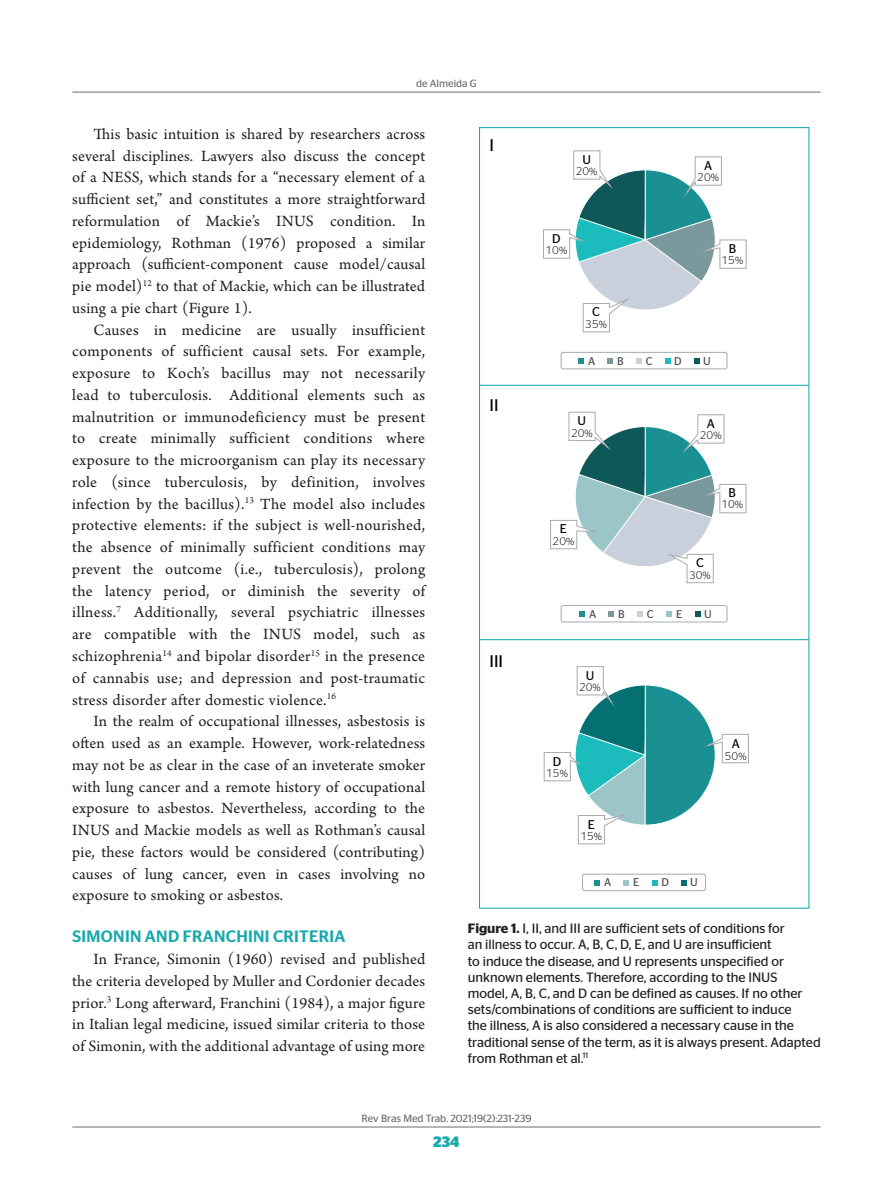
<style>
.page{position:relative;width:893px;height:1191px;background:#fff}
.page>*{position:absolute;margin:0;border:0;box-sizing:border-box;transform-origin:0 0}
.t1{font:16.8px "Stag Sans";color:#040503}
.t2{font:16.5px/21.8px "Arno Pro";letter-spacing:.01em;color:#231f20;text-align:justify}
.t3{font:500 16.5px "Stag Sans";letter-spacing:.02em;color:#19a9ac}
.t4{font:700 15px "Stag Sans";color:#19a9ac}
.t5{font:13.5px/16.2px "Stag Sans";color:#231f20}
.t6{font:12.6px "Stag Sans";color:#040503}
.t7{font:300 11.25px "Stag Sans";color:#040503}
.t8{font:11.25px "Stag Sans";color:#4b4b4d}
.t9{font:10.5px "Stag Sans";color:#6c6d70}
.s1{font-family:"Koz Go Pro";font-size:9.75px}
.s2{font-weight:600}
</style>
<div class="page">
<hr style="left:72px;top:1126px;width:749px;height:1px;background:#6c6d70">
<hr style="left:72px;top:92px;width:749px;height:1px;background:#6c6d70">
<svg style="left:560px;top:352px;width:168px;height:539px"></svg>
<svg style="left:578px;top:358px;width:6px;height:6px"></svg>
<svg style="left:607px;top:358px;width:6px;height:6px"></svg>
<svg style="left:636px;top:358px;width:6px;height:6px"></svg>
<svg style="left:665px;top:358px;width:6px;height:6px"></svg>
<svg style="left:694px;top:358px;width:5px;height:6px"></svg>
<svg style="left:579px;top:611px;width:6px;height:6px"></svg>
<svg style="left:608px;top:611px;width:6px;height:6px"></svg>
<svg style="left:637px;top:611px;width:6px;height:6px"></svg>
<svg style="left:666px;top:611px;width:6px;height:6px"></svg>
<svg style="left:695px;top:611px;width:6px;height:6px"></svg>
<svg style="left:594px;top:879px;width:6px;height:6px"></svg>
<svg style="left:623px;top:879px;width:6px;height:6px"></svg>
<svg style="left:652px;top:879px;width:6px;height:6px"></svg>
<svg style="left:681px;top:879px;width:6px;height:6px"></svg>
<svg style="left:550px;top:411px;width:197px;height:172px"></svg>
<svg style="left:543px;top:150px;width:204px;height:182px"></svg>
<svg style="left:544px;top:666px;width:205px;height:178px"></svg>
<hr style="left:479px;top:385px;width:330px;height:1px;background:#17aaac">
<hr style="left:479px;top:639px;width:330px;height:1px;background:#17aaac">
<p class="t9" style="left:416px;top:78px;width:62px">de Almeida G</p>
<p class="t2" style="left:72px;top:124px;width:354px;text-indent:21px">This basic intuition is shared by researchers across several disciplines. Lawyers also discuss the concept of a NESS, which stands for a “necessary element of a sufficient set,” and constitutes a more straightforward reformulation of Mackie’s INUS condition. In epidemiology, Rothman (1976) proposed a similar approach (sufficient-component cause model/causal pie model)<sup>12</sup> to that of Mackie, which can be illustrated using a pie chart (Figure 1).</p>
<p class="t2" style="left:72px;top:320px;width:354px;text-indent:21px">Causes in medicine are usually insufficient components of sufficient causal sets. For example, exposure to Koch’s bacillus may not necessarily lead to tuberculosis. Additional elements such as malnutrition or immunodeficiency must be present to create minimally sufficient conditions where exposure to the microorganism can play its necessary role (since tuberculosis, by definition, involves infection by the bacillus).<sup>13</sup> The model also includes protective elements: if the subject is well-nourished, the absence of minimally sufficient conditions may prevent the outcome (i.e., tuberculosis), prolong the latency period, or diminish the severity of illness.<sup>7</sup> Additionally, several psychiatric illnesses are compatible with the INUS model, such as schizophrenia<sup>14</sup> and bipolar disorder<sup>15</sup> in the presence of cannabis use; and depression and post-traumatic stress disorder after domestic violence.<sup>16</sup></p>
<p class="t2" style="left:72px;top:711px;width:354px;text-indent:21px">In the realm of occupational illnesses, asbestosis is often used as an example. However, work-relatedness may not be as clear in the case of an inveterate smoker with lung cancer and a remote history of occupational exposure to asbestos. Nevertheless, according to the INUS and Mackie models as well as Rothman’s causal pie, these factors would be considered (contributing) causes of lung cancer, even in cases involving no exposure to smoking or asbestos.</p>
<p class="t3" style="left:72px;top:927px;width:273px">SIMONIN AND FRANCHINI CRITERIA</p>
<p class="t2" style="left:72px;top:949px;width:354px;text-indent:21px">In France, Simonin (1960) revised and published the criteria developed by Muller and Cordonier decades prior.<sup>3</sup> Long afterward, Franchini (1984), a major figure in Italian legal medicine, issued similar criteria to those of Simonin, with the additional advantage of using more</p>
<p class="t1" style="left:489px;top:134px;width:6px">I</p>
<p class="t1" style="left:489px;top:394px;width:11px">II</p>
<p class="t1" style="left:489px;top:650px;width:15px">III</p>
<p class="t6" style="left:582px;top:151px;width:10px">U</p>
<p class="t7" style="left:576px;top:164px;width:23px">20<span class="s1">%</span></p>
<p class="t6" style="left:704px;top:157px;width:10px">A</p>
<p class="t7" style="left:697px;top:170px;width:23px">20<span class="s1">%</span></p>
<p class="t6" style="left:552px;top:230px;width:10px">D</p>
<p class="t7" style="left:545px;top:243px;width:23px">10<span class="s1">%</span></p>
<p class="t6" style="left:729px;top:240px;width:9px">B</p>
<p class="t7" style="left:722px;top:253px;width:23px">15<span class="s1">%</span></p>
<p class="t6" style="left:592px;top:303px;width:9px">C</p>
<p class="t7" style="left:585px;top:316px;width:23px">35<span class="s1">%</span></p>
<p class="t8" style="left:588px;top:354px;width:9px">A</p>
<p class="t8" style="left:617px;top:354px;width:8px">B</p>
<p class="t8" style="left:646px;top:354px;width:8px">C</p>
<p class="t8" style="left:674px;top:354px;width:9px">D</p>
<p class="t8" style="left:703px;top:354px;width:9px">U</p>
<p class="t6" style="left:578px;top:413px;width:10px">U</p>
<p class="t7" style="left:571px;top:425px;width:23px">20<span class="s1">%</span></p>
<p class="t6" style="left:560px;top:521px;width:9px">E</p>
<p class="t7" style="left:553px;top:533px;width:23px">20<span class="s1">%</span></p>
<p class="t6" style="left:707px;top:415px;width:10px">A</p>
<p class="t7" style="left:700px;top:428px;width:23px">20<span class="s1">%</span></p>
<p class="t6" style="left:729px;top:484px;width:9px">B</p>
<p class="t7" style="left:721px;top:497px;width:23px">10<span class="s1">%</span></p>
<p class="t6" style="left:696px;top:555px;width:9px">C</p>
<p class="t7" style="left:689px;top:567px;width:23px">30<span class="s1">%</span></p>
<p class="t8" style="left:589px;top:606px;width:9px">A</p>
<p class="t8" style="left:618px;top:606px;width:8px">B</p>
<p class="t8" style="left:647px;top:606px;width:8px">C</p>
<p class="t8" style="left:676px;top:606px;width:8px">E</p>
<p class="t8" style="left:704px;top:606px;width:9px">U</p>
<p class="t6" style="left:586px;top:667px;width:10px">U</p>
<p class="t7" style="left:579px;top:680px;width:23px">20<span class="s1">%</span></p>
<p class="t6" style="left:553px;top:753px;width:10px">D</p>
<p class="t7" style="left:546px;top:765px;width:23px">15<span class="s1">%</span></p>
<p class="t6" style="left:588px;top:816px;width:9px">E</p>
<p class="t7" style="left:580px;top:828px;width:23px">15<span class="s1">%</span></p>
<p class="t8" style="left:604px;top:875px;width:9px">A</p>
<p class="t8" style="left:633px;top:875px;width:8px">E</p>
<p class="t8" style="left:661px;top:875px;width:9px">D</p>
<p class="t8" style="left:690px;top:875px;width:9px">U</p>
<p class="t6" style="left:732px;top:735px;width:10px">A</p>
<p class="t7" style="left:725px;top:748px;width:23px">50<span class="s1">%</span></p>
<p class="t5" style="left:468px;top:920px;width:354px"><span class="s2">Figure 1.</span> I, II, and III are sufficient sets of conditions for<br>an illness to occur. A, B, C, D, E, and U are insufficient<br>to induce the disease, and U represents unspecified or unknown elements. Therefore, according to the INUS model, A, B, C, and D can be defined as causes. If no other sets/combinations of conditions are sufficient to induce<br>the illness, A is also considered a necessary cause in the traditional sense of the term, as it is always present. Adapted from Rothman et al.<sup>11</sup></p>
<p class="t9" style="left:362px;top:1112px;width:171px">Rev Bras Med Trab. 2021;19(2):231-239</p>
<p class="t4" style="left:433px;top:1133px;width:28px">234</p>
</div>
